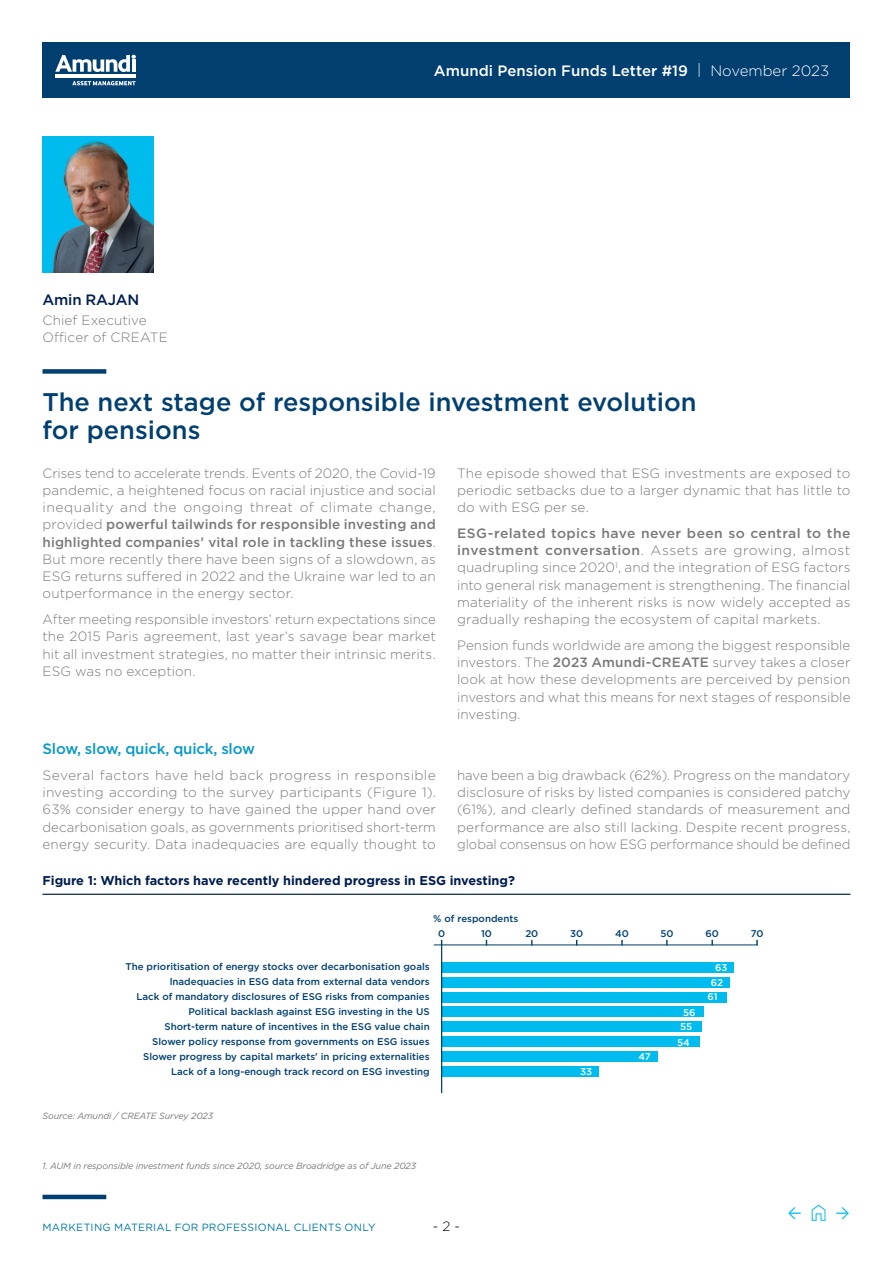
<style>
.page{position:relative;width:893px;height:1263px;background:#fff}
.page>*{position:absolute;margin:0;border:0;box-sizing:border-box;transform-origin:0 0}
.t1{font:500 25.5px/28.5px "Gotham";color:#003f70}
.t2{font:500 15px "Gotham";color:#fff}
.t3{font:500 15px "Gotham";letter-spacing:-.01em;color:#0898c6}
.t4{font:500 15px "Gotham";letter-spacing:-.01em;color:#001d4f}
.t5{font:300 13.5px/17.2px "Gotham";letter-spacing:.005em;color:#7a797a;text-align:justify}
.t6{font:300 13.5px "Gotham";color:#000}
.t7{font:700 12.75px "Gotham";color:#001d4f}
.t8{font:10.5px "Gotham";letter-spacing:.025em;color:#0077a7}
.t9{font:500 9.75px/15px "Gotham";color:#003f70;text-align:right}
.t10{font:500 9.75px "Gotham";color:#fff}
.t11{font:italic 9px "Gotham";letter-spacing:-.01em;color:#7a797a}
.s1{font-weight:300}
.s2{font-weight:500}
</style>
<div class="page">
<svg style="left:811px;top:1204px;width:15px;height:17px"></svg>
<div style="left:43px;top:43px;width:807px;height:55px;background:#003f70"></div>
<svg style="left:55px;top:55px;width:81px;height:17px"></svg>
<hr style="left:132px;top:60px;width:4px;height:12px;background:#fff">
<hr style="left:55px;top:75px;width:81px;height:3px;background:#fff">
<svg style="left:72px;top:81px;width:64px;height:5px"></svg>
<hr style="left:43px;top:1195px;width:63px;height:4px;background:#003f70">
<div style="left:43px;top:369px;width:63px;height:5px;background:#003f70"></div>
<hr style="left:43px;top:894px;width:807px;height:1px;background:#001d4f">
<img style="left:43px;top:136px;width:110px;height:136px">
<hr style="left:434px;top:944px;width:323px;height:1px;background:#00426b">
<div style="left:442px;top:962px;width:292px;height:10px;background:#00bcee"></div>
<div style="left:442px;top:977px;width:288px;height:10px;background:#00bcee"></div>
<div style="left:442px;top:992px;width:285px;height:10px;background:#00bcee"></div>
<div style="left:442px;top:1007px;width:262px;height:10px;background:#00bcee"></div>
<div style="left:442px;top:1022px;width:259px;height:10px;background:#00bcee"></div>
<div style="left:442px;top:1036px;width:257px;height:11px;background:#00bcee"></div>
<div style="left:442px;top:1051px;width:216px;height:11px;background:#00bcee"></div>
<div style="left:442px;top:1066px;width:157px;height:11px;background:#00bcee"></div>
<hr style="left:441px;top:946px;width:1px;height:146px;background:#00426b">
<p class="t4" style="left:43px;top:290px;width:98px">Amin RAJAN</p>
<p class="t5" style="left:43px;top:311px;width:127px">Chief Executive<br>Officer of CREATE</p>
<p class="t2" style="left:434px;top:61px;width:397px">Amundi Pension Funds Letter #19 <span class="s1">| November 2023</span></p>
<h1 class="t1" style="left:43px;top:387px;width:656px">The next stage of responsible investment evolution for pensions</h1>
<p class="t5" style="left:43px;top:464px;width:395px">Crises tend to accelerate trends. Events of 2020, the Covid-19 pandemic, a heightened focus on racial injustice and social inequality and the ongoing threat of climate change, provided <span class="s2">powerful tailwinds for responsible investing and highlighted companies’ vital role in tackling these issues</span>.<br>But more recently there have been signs of a slowdown, as ESG returns suffered in 2022 and the Ukraine war led to an outperformance in the energy sector.</p>
<p class="t5" style="left:43px;top:610px;width:395px">After meeting responsible investors’ return expectations since the 2015 Paris agreement, last year’s savage bear market hit all investment strategies, no matter their intrinsic merits.<br>ESG was no exception.</p>
<p class="t5" style="left:457px;top:464px;width:395px">The episode showed that ESG investments are exposed to periodic setbacks due to a larger dynamic that has little to do with ESG per se.</p>
<p class="t5" style="left:457px;top:524px;width:395px"><span class="s2">ESG-related topics have never been so central to the investment conversation</span>. Assets are growing, almost quadrupling since 2020<sup>1</sup>, and the integration of ESG factors into general risk management is strengthening. The financial materiality of the inherent risks is now widely accepted as gradually reshaping the ecosystem of capital markets.</p>
<p class="t5" style="left:457px;top:636px;width:395px">Pension funds worldwide are among the biggest responsible investors. The <span class="s2">2023 Amundi-CREATE</span> survey takes a closer look at how these developments are perceived by pension investors and what this means for next stages of responsible investing.</p>
<p class="t3" style="left:43px;top:739px;width:214px">Slow, slow, quick, quick, slow</p>
<p class="t5" style="left:43px;top:766px;width:395px">Several factors have held back progress in responsible investing according to the survey participants (Figure 1).<br>63% consider energy to have gained the upper hand over decarbonisation goals, as governments prioritised short-term energy security. Data inadequacies are equally thought to</p>
<p class="t5" style="left:457px;top:766px;width:395px">have been a big drawback (62%). Progress on the mandatory disclosure of risks by listed companies is considered patchy (61%), and clearly defined standards of measurement and performance are also still lacking. Despite recent progress, global consensus on how ESG performance should be defined</p>
<p class="t7" style="left:43px;top:872px;width:474px">Figure 1: Which factors have recently hindered progress in ESG investing?</p>
<p class="t9" style="left:433px;top:911px;width:87px">% of respondents</p>
<p class="t9" style="left:126px;top:959px;width:306px">The prioritisation of energy stocks over decarbonisation goals</p>
<p class="t9" style="left:137px;top:974px;width:295px">lnadequacies in ESG data from external data vendors<br>Lack of mandatory disclosures of ESG risks from companies Political backlash against ESG investing in the US Short-term nature of incentives in the ESG value chain Slower policy response from governments on ESG issues Slower progress by capital markets' in pricing externalities Lack of a long-enough track record on ESG investing</p>
<p class="t9" style="left:438px;top:926px;width:9px">0</p>
<p class="t9" style="left:481px;top:926px;width:12px">10</p>
<p class="t9" style="left:525px;top:926px;width:15px">20</p>
<p class="t9" style="left:570px;top:926px;width:15px">30</p>
<p class="t9" style="left:615px;top:926px;width:15px">40</p>
<p class="t9" style="left:660px;top:926px;width:15px">50</p>
<p class="t9" style="left:705px;top:926px;width:15px">60</p>
<p class="t9" style="left:751px;top:926px;width:14px">70</p>
<p class="t10" style="left:715px;top:961px;width:14px">63</p>
<p class="t10" style="left:711px;top:976px;width:14px">62</p>
<p class="t10" style="left:707px;top:990px;width:12px">61</p>
<p class="t10" style="left:683px;top:1006px;width:14px">56</p>
<p class="t10" style="left:680px;top:1021px;width:14px">55</p>
<p class="t10" style="left:677px;top:1036px;width:14px">54</p>
<p class="t10" style="left:638px;top:1050px;width:14px">47</p>
<p class="t10" style="left:580px;top:1065px;width:14px">33</p>
<p class="t11" style="left:43px;top:1110px;width:172px">Source: Amundi / CREATE Survey 2023</p>
<p class="t11" style="left:43px;top:1160px;width:375px">1. AUM in responsible investment funds since 2020, source Broadridge as of June 2023</p>
<p class="t8" style="left:43px;top:1220px;width:335px">MARKETING MATERIAL FOR PROFESSIONAL CLIENTS ONLY</p>
<p class="t6" style="left:433px;top:1218px;width:29px">- 2 -</p>
</div>
